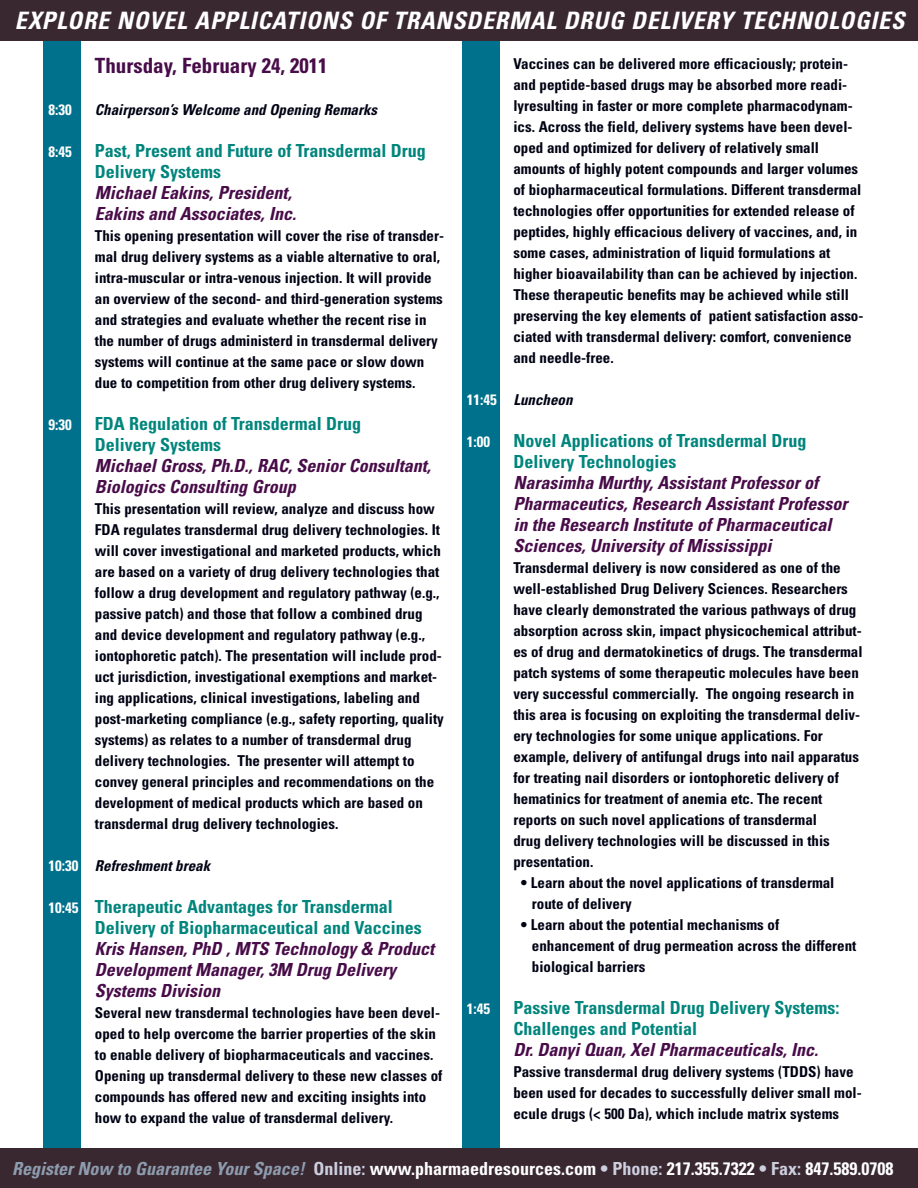
<style>
.page{position:relative;width:918px;height:1188px;background:#fff}
.page>*{position:absolute;margin:0;border:0;box-sizing:border-box;transform-origin:0 0}
.t1{font:italic 700 condensed 24px "Univers";letter-spacing:.035em;color:#fff}
.t2{font:700 condensed 21px "Univers";color:#480c49}
.t3{font:italic 700 condensed 18px/21px "Univers";color:#480c49}
.t4{font:700 condensed 18px/21px "Univers";color:#00857c}
.t5{font:700 condensed 18px "Univers";color:#fff}
.t6{font:700 condensed 15px/21px "Univers";color:#000314}
.t7{font:italic 700 condensed 15px "Univers";color:#000314}
.t8{font:700 condensed 15px "Univers";color:#fff}
.s1{font-style:normal;color:#fff}
.s2{font-size:15px;color:#fff}
.s3{font-style:italic;color:#8d9caf}
.s4{color:#cdcfe0}
</style>
<div class="page">
<div style="left:463px;top:29px;width:37px;height:1131px;background:#00718c"></div>
<div style="left:44px;top:31px;width:37px;height:1135px;background:#00718c"></div>
<div style="left:0;top:1148px;width:918px;height:40px;background:#3a2830"></div>
<div style="left:0;top:0;width:918px;height:40px;background:#3a2830"></div>
<h1 class="t1" style="left:15px;top:11px;width:891px">EXPLORE NOVEL APPLICATIONS OF TRANSDERMAL DRUG DELIVERY TECHNOLOGIES</h1>
<p class="t6" style="left:513px;top:54px;width:352px">Vaccines can be delivered more efficaciously; protein&shy;and peptide-based drugs may be absorbed more readi&shy;lyresulting in faster or more complete pharmacodynam&shy;ics. Across the field, delivery systems have been devel&shy;oped and optimized for delivery of relatively small amounts of highly potent compounds and larger volumes of biopharmaceutical formulations. Different transdermal technologies offer opportunities for extended release of peptides, highly efficacious delivery of vaccines, and, in some cases, administration of liquid formulations at higher bioavailability than can be achieved by injection.<br>These therapeutic benefits may be achieved while still preserving the key elements of patient satisfaction asso&shy;ciated with transdermal delivery: comfort, convenience and needle-free.</p>
<p class="t7" style="left:467px;top:394px;width:107px"><span class="s1">11:45</span> Luncheon</p>
<p class="t8" style="left:467px;top:436px;width:25px">1:00</p>
<p class="t4" style="left:513px;top:431px;width:295px">Novel Applications of Transdermal Drug<br>Delivery Technologies</p>
<p class="t3" style="left:513px;top:473px;width:336px">Narasimha Murthy, Assistant Professor of Pharmaceutics, Research Assistant Professor in the Research Institute of Pharmaceutical Sciences, University of Mississippi</p>
<p class="t6" style="left:513px;top:558px;width:351px">Transdermal delivery is now considered as one of the well-established Drug Delivery Sciences. Researchers have clearly demonstrated the various pathways of drug absorption across skin, impact physicochemical attribut&shy;es of drug and dermatokinetics of drugs. The transdermal patch systems of some therapeutic molecules have been very successful commercially. The ongoing research in this area is focusing on exploiting the transdermal deliv&shy;ery technologies for some unique applications. For example, delivery of antifungal drugs into nail apparatus for treating nail disorders or iontophoretic delivery of hematinics for treatment of anemia etc. The recent reports on such novel applications of transdermal<br>drug delivery technologies will be discussed in this presentation.</p>
<p class="t6" style="left:532px;top:873px;width:304px;text-indent:-11px">• Learn about the novel applications of transdermal route of delivery</p>
<p class="t6" style="left:532px;top:915px;width:326px;text-indent:-11px">• Learn about the potential mechanisms of enhancement of drug permeation across the different biological barriers</p>
<p class="t8" style="left:467px;top:1003px;width:25px">1:45</p>
<p class="t4" style="left:513px;top:998px;width:328px">Passive Transdermal Drug Delivery Systems:<br>Challenges and Potential</p>
<p class="t3" style="left:513px;top:1040px;width:306px">Dr. Danyi Quan, Xel Pharmaceuticals, Inc.</p>
<p class="t6" style="left:513px;top:1062px;width:350px">Passive transdermal drug delivery systems (TDDS) have been used for decades to successfully deliver small mol&shy;ecule drugs (&lt; 500 Da), which include matrix systems</p>
<h2 class="t2" style="left:95px;top:58px;width:234px">Thursday, February 24, 2011</h2>
<p class="t8" style="left:48px;top:104px;width:25px">8:30</p>
<p class="t7" style="left:95px;top:104px;width:284px">Chairperson’s Welcome and Opening Remarks</p>
<p class="t8" style="left:48px;top:146px;width:25px">8:45</p>
<p class="t4" style="left:95px;top:142px;width:332px">Past, Present and Future of Transdermal Drug<br>Delivery Systems</p>
<p class="t3" style="left:95px;top:184px;width:203px">Michael Eakins, President,<br>Eakins and Associates, Inc.</p>
<p class="t6" style="left:95px;top:227px;width:351px">This opening presentation will cover the rise of transder&shy;mal drug delivery systems as a viable alternative to oral, intra-muscular or intra-venous injection. It will provide an overview of the second- and third-generation systems and strategies and evaluate whether the recent rise in the number of drugs administerd in transdermal delivery systems will continue at the same pace or slow down due to competition from other drug delivery systems.</p>
<p class="t8" style="left:48px;top:419px;width:25px">9:30</p>
<p class="t4" style="left:95px;top:415px;width:268px">FDA Regulation of Transdermal Drug<br>Delivery Systems</p>
<p class="t3" style="left:95px;top:457px;width:337px">Michael Gross, Ph.D., RAC, Senior Consultant,<br>Biologics Consulting Group</p>
<p class="t6" style="left:95px;top:500px;width:351px">This presentation will review, analyze and discuss how FDA regulates transdermal drug delivery technologies. It will cover investigational and marketed products, which are based on a variety of drug delivery technologies that follow a drug development and regulatory pathway (e.g., passive patch) and those that follow a combined drug and device development and regulatory pathway (e.g., iontophoretic patch). The presentation will include prod&shy;uct jurisdiction, investigational exemptions and market&shy;ing applications, clinical investigations, labeling and post-marketing compliance (e.g., safety reporting, quality systems) as relates to a number of transdermal drug delivery technologies. The presenter will attempt to convey general principles and recommendations on the development of medical products which are based on transdermal drug delivery technologies.</p>
<p class="t7" style="left:48px;top:860px;width:163px"><span class="s1">10:30</span> Refreshment break</p>
<p class="t4" style="left:95px;top:898px;width:328px;text-indent:-47px"><span class="s2">10:45</span> Therapeutic Advantages for Transdermal<br>Delivery of Biopharmaceutical and Vaccines</p>
<p class="t3" style="left:95px;top:940px;width:341px">Kris Hansen, PhD , MTS Technology &amp; Product<br>Development Manager, 3M Drug Delivery<br>Systems Division</p>
<p class="t6" style="left:95px;top:1004px;width:349px">Several new transdermal technologies have been devel&shy;oped to help overcome the barrier properties of the skin to enable delivery of biopharmaceuticals and vaccines.<br>Opening up transdermal delivery to these new classes of compounds has offered new and exciting insights into how to expand the value of transdermal delivery.</p>
<p class="t5" style="left:12px;top:1162px;width:883px"><span class="s3">Register Now to Guarantee Your Space!</span> <span class="s4">Online:</span> www.pharmaedresources.com <span class="s4">• Phone:</span> 217.355.7322 <span class="s4">• Fax:</span> 847.589.0708</p>
</div>
